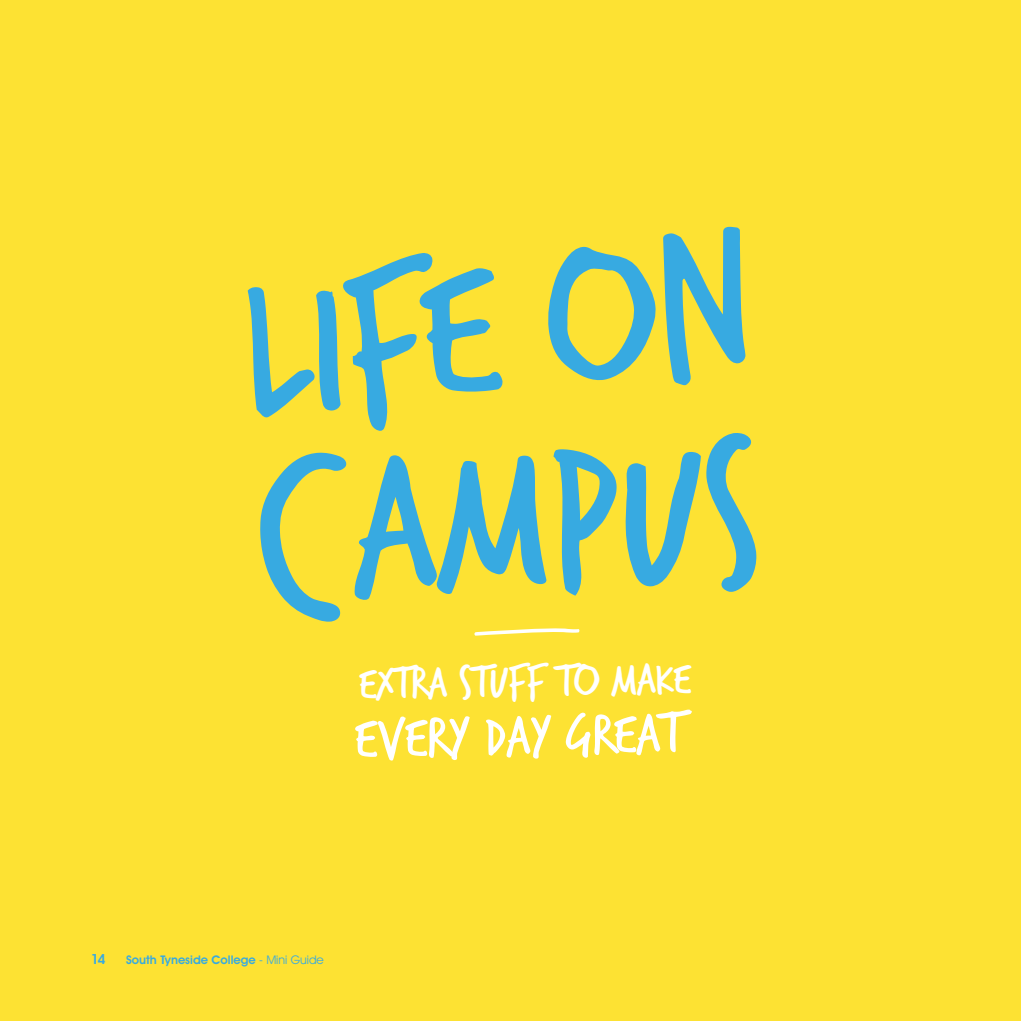
<style>
.page{position:relative;width:1021px;height:1021px;background:#fff}
.page>*{position:absolute;margin:0;border:0;box-sizing:border-box;transform-origin:0 0}
.t1{font:209.2px "Trash Hand STC Regular";color:#37aae1}
.t2{font:204.8px "Trash Hand STC Regular";color:#37aae1}
.t3{font:60.4px "Trash Hand STC Regular";color:#fff}
.t4{font:47.6px "Trash Hand STC Regular";color:#fff}
.t5{font:600 14px "Avant Garde IT Cby BT";color:#37aae1}
.t6{font:600 12px "Avant Garde IT Cby BT";color:#37aae1}
.s1{font-weight:400}
</style>
<div class="page">
<div style="left:0;top:0;width:1020px;height:1020px;background:#fde233"></div>
<svg style="left:474px;top:628px;width:105px;height:7px"></svg>
<h2 class="t2" style="left:235px;top:255px;width:517px;rotate:-6deg">Life On</h2>
<h1 class="t1" style="left:246px;top:427px;width:513px;rotate:-2deg">CAMPUS</h1>
<h3 class="t4" style="left:359px;top:661px;width:333px;rotate:-1deg">Extra stuff to make</h3>
<h3 class="t3" style="left:354px;top:709px;width:329px;rotate:-1deg">Every day great</h3>
<p class="t5" style="left:91px;top:950px;width:16px">14</p>
<p class="t6" style="left:126px;top:952px;width:199px">South Tyneside College <span class="s1">- Mini Guide</span></p>
</div>
